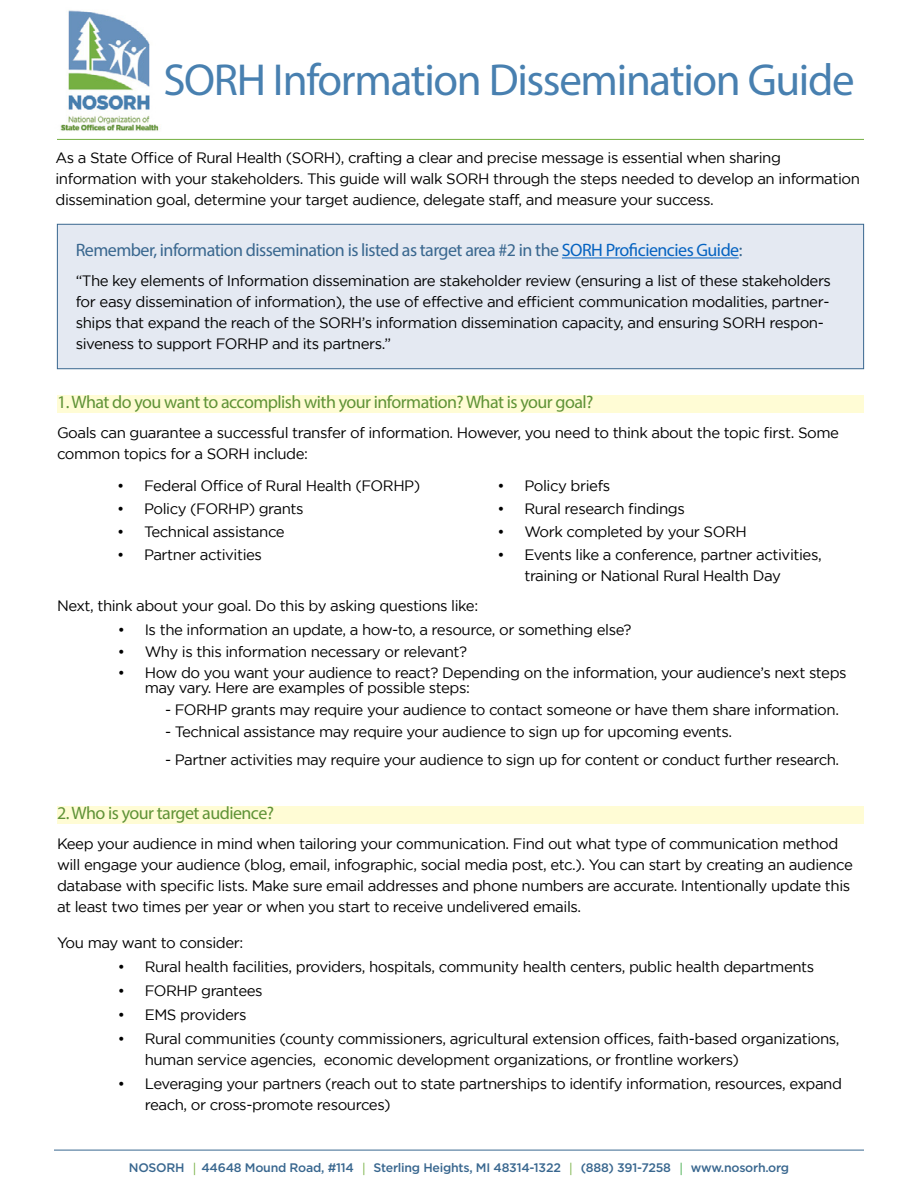
<style>
.page{position:relative;width:918px;height:1188px;background:#fff}
.page>*{position:absolute;margin:0;border:0;box-sizing:border-box;transform-origin:0 0}
.t1{font:45px "Myriad Pro";letter-spacing:-.03em;color:#4880b0}
.t2{font:18px "Myriad Pro";letter-spacing:-.03em;color:#609337}
.t3{font:18px "Myriad Pro";letter-spacing:-.03em;color:#39678f}
.t4{font:15px/21px "Gotham";letter-spacing:-.03em;color:#000}
.t5{font:500 12.3px "Gotham";letter-spacing:-.02em;color:#39678f}
.s1{color:#0563c1}
.s2{font-family:"Myriad Pro";font-weight:400;color:#76b043}
.s3{font-family:"Myriad Pro";font-weight:400;color:#41ad49}
</style>
<div class="page">
<div style="left:57px;top:395px;width:807px;height:18px;background:#fffcd5"></div>
<div style="left:57px;top:806px;width:807px;height:18px;background:#fffcd5"></div>
<hr style="left:57px;top:139px;width:807px;height:1px;background:#75b042">
<div style="left:57px;top:224px;width:807px;height:145px;background:#e4e9f2"></div>
<hr style="left:562px;top:258px;width:177px;height:1px;background:#0563c1">
<div style="left:57px;top:224px;width:807px;height:145px;border:1px solid #39678f"></div>
<hr style="left:54px;top:1150px;width:810px;height:1px;background:#39678f">
<img style="left:60px;top:10px;width:99px;height:121px">
<h1 class="t1" style="left:163px;top:52px;width:693px">SORH Information Dissemination Guide</h1>
<p class="t4" style="left:56px;top:147px;width:806px">As a State Office of Rural Health (SORH), crafting a clear and precise message is essential when sharing information with your stakeholders. This guide will walk SORH through the steps needed to develop an information dissemination goal, determine your target audience, delegate staff, and measure your success.</p>
<p class="t3" style="left:76px;top:239px;width:668px">Remember, information dissemination is listed as target area #2 in the <span class="s1">SORH Proficiencies Guide</span>:</p>
<p class="t4" style="left:76px;top:270px;width:757px">“The key elements of Information dissemination are stakeholder review (ensuring a list of these stakeholders for easy dissemination of information), the use of effective and efficient communication modalities, partner&shy;ships that expand the reach of the SORH’s information dissemination capacity, and ensuring SORH respon&shy;siveness to support FORHP and its partners.”</p>
<p class="t2" style="left:57px;top:391px;width:538px">1. What do you want to accomplish with your information? What is your goal?</p>
<p class="t4" style="left:57px;top:422px;width:784px">Goals can guarantee a successful transfer of information. However, you need to think about the topic first. Some common topics for a SORH include:</p>
<p class="t4" style="left:117px;top:475px;width:305px">• Federal Office of Rural Health (FORHP)</p>
<p class="t4" style="left:497px;top:475px;width:114px">• Policy briefs</p>
<p class="t4" style="left:117px;top:498px;width:188px">• Policy (FORHP) grants</p>
<p class="t4" style="left:497px;top:498px;width:189px">• Rural research findings</p>
<p class="t4" style="left:117px;top:521px;width:169px">• Technical assistance</p>
<p class="t4" style="left:497px;top:521px;width:251px">• Work completed by your SORH</p>
<p class="t4" style="left:117px;top:544px;width:147px">• Partner activities</p>
<p class="t4" style="left:524px;top:544px;width:299px;text-indent:-27px">• Events like a conference, partner activities, training or National Rural Health Day</p>
<p class="t4" style="left:57px;top:595px;width:423px">Next, think about your goal. Do this by asking questions like:</p>
<p class="t4" style="left:118px;top:619px;width:515px">• Is the information an update, a how-to, a resource, or something else?</p>
<p class="t4" style="left:118px;top:641px;width:351px">• Why is this information necessary or relevant?</p>
<p class="t4" style="left:145px;top:665px;width:703px;line-height:15px;text-indent:-27px">• How do you want your audience to react? Depending on the information, your audience’s next steps may vary. Here are examples of possible steps:</p>
<p class="t4" style="left:165px;top:699px;width:676px">- FORHP grants may require your audience to contact someone or have them share information.</p>
<p class="t4" style="left:165px;top:721px;width:569px">- Technical assistance may require your audience to sign up for upcoming events.</p>
<p class="t4" style="left:165px;top:749px;width:676px">- Partner activities may require your audience to sign up for content or conduct further research.</p>
<p class="t2" style="left:57px;top:802px;width:219px">2. Who is your target audience?</p>
<p class="t4" style="left:57px;top:833px;width:797px">Keep your audience in mind when tailoring your communication. Find out what type of communication method will engage your audience (blog, email, infographic, social media post, etc.). You can start by creating an audience database with specific lists. Make sure email addresses and phone numbers are accurate. Intentionally update this at least two times per year or when you start to receive undelivered emails.</p>
<p class="t4" style="left:57px;top:932px;width:188px">You may want to consider:</p>
<p class="t4" style="left:118px;top:956px;width:698px">• Rural health facilities, providers, hospitals, community health centers, public health departments</p>
<p class="t4" style="left:118px;top:980px;width:146px">• FORHP grantees</p>
<p class="t4" style="left:118px;top:1004px;width:130px">• EMS providers</p>
<p class="t4" style="left:145px;top:1028px;width:696px;text-indent:-27px">• Rural communities (county commissioners, agricultural extension offices, faith-based organizations, human service agencies, economic development organizations, or frontline workers)</p>
<p class="t4" style="left:145px;top:1073px;width:699px;text-indent:-27px">• Leveraging your partners (reach out to state partnerships to identify information, resources, expand reach, or cross-promote resources)</p>
<p class="t5" style="left:129px;top:1159px;width:662px">NOSORH <span class="s2">|</span> 44648 Mound Road, #114 <span class="s2">|</span> Sterling Heights, MI 48314-1322 <span class="s2">|</span> (888) 391-7258 <span class="s3">|</span> www.nosorh.org</p>
</div>
